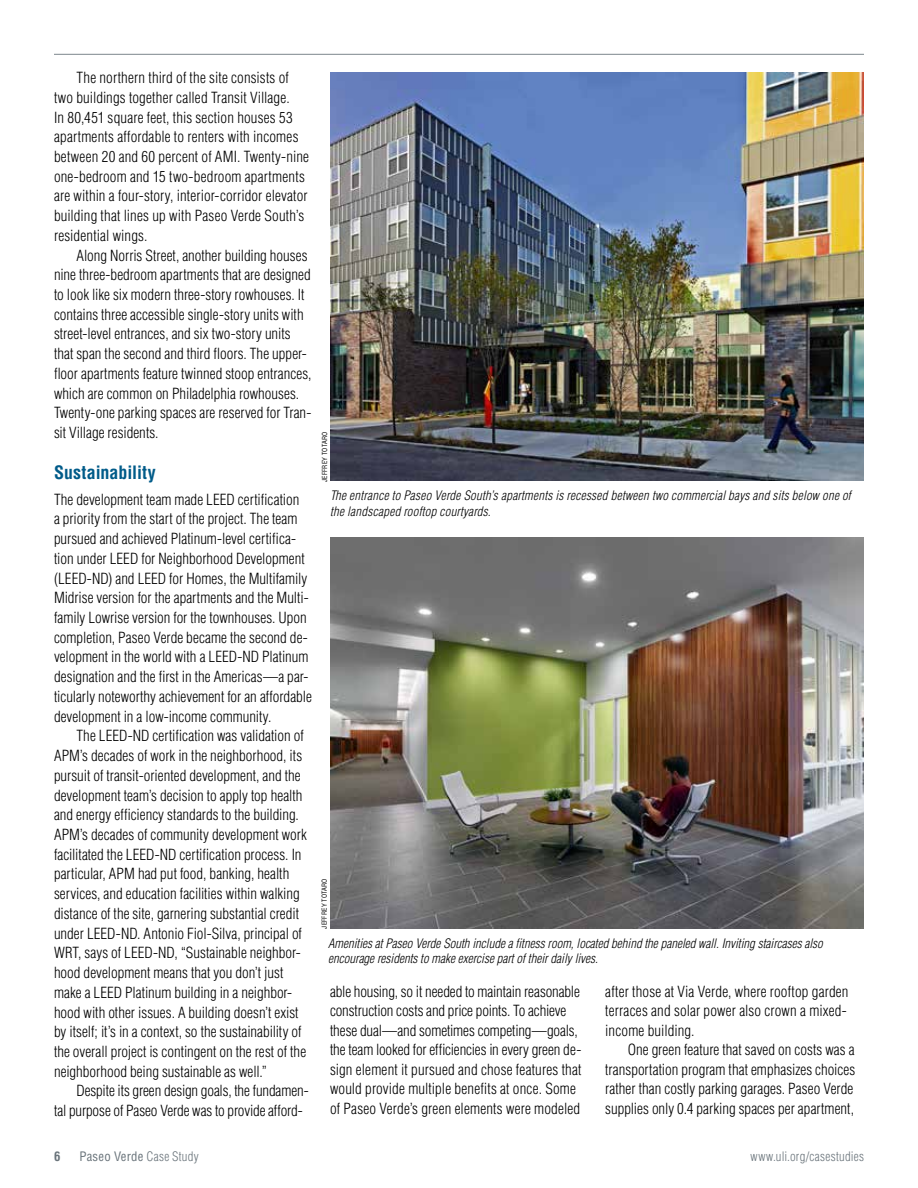
<style>
.page{position:relative;width:918px;height:1188px;background:#fff}
.page>*{position:absolute;margin:0;border:0;box-sizing:border-box;transform-origin:0 0}
.t1{font:700 condensed 18px "Helvetica LT Std";letter-spacing:.005em;color:#005b89}
.t2{font:300 condensed 15px/19.8px "Helvetica LT Std";letter-spacing:.005em;color:#000}
.t3{font:italic 300 condensed 12.75px/15.3px "Helvetica LT Std";color:#000}
.t4{font:italic 300 condensed 12.75px/15.8px "Helvetica LT Std";letter-spacing:.025em;color:#000}
.t5{font:300 condensed 12.75px "Helvetica LT Std";letter-spacing:.02em;color:#6a747b}
.t6{font:condensed 12.75px "Helvetica LT Std";letter-spacing:.02em;color:#6a747b}
.t7{font:700 condensed 12.75px "Helvetica LT Std";color:#6a747b}
.t8{font:condensed 6.75px "Helvetica LT Std";letter-spacing:.03em;color:#000}
.s1{font-weight:300}
</style>
<div class="page">
<hr style="left:54px;top:54px;width:810px;height:1px;background:#949ca1">
<img style="left:330px;top:72px;width:533px;height:409px">
<img style="left:330px;top:538px;width:534px;height:390px">
<p class="t2" style="left:54px;top:68px;width:257px;text-indent:22px">The northern third of the site consists of two buildings together called Transit Village.<br>In 80,451 square feet, this section houses 53 apartments affordable to renters with incomes between 20 and 60 percent of AMI. Twenty-nine one-bedroom and 15 two-bedroom apartments are within a four-story, interior-corridor elevator building that lines up with Paseo Verde South’s residential wings.</p>
<p class="t2" style="left:54px;top:245px;width:259px;text-indent:22px">Along Norris Street, another building houses nine three-bedroom apartments that are designed to look like six modern three-story rowhouses. It contains three accessible single-story units with street-level entrances, and six two-story units that span the second and third floors. The upper&shy;floor apartments feature twinned stoop entrances, which are common on Philadelphia rowhouses.<br>Twenty-one parking spaces are reserved for Tran&shy;sit Village residents.</p>
<p class="t1" style="left:54px;top:461px;width:103px">Sustainability</p>
<p class="t2" style="left:54px;top:489px;width:259px">The development team made LEED certification<br>a priority from the start of the project. The team pursued and achieved Platinum-level certifica&shy;tion under LEED for Neighborhood Development (LEED-ND) and LEED for Homes, the Multifamily Midrise version for the apartments and the Multi&shy;family Lowrise version for the townhouses. Upon completion, Paseo Verde became the second de&shy;velopment in the world with a LEED-ND Platinum designation and the first in the Americas—a par&shy;ticularly noteworthy achievement for an affordable development in a low-income community.</p>
<p class="t2" style="left:54px;top:726px;width:254px;text-indent:22px">The LEED-ND certification was validation of APM’s decades of work in the neighborhood, its pursuit of transit-oriented development, and the development team’s decision to apply top health and energy efficiency standards to the building.<br>APM’s decades of community development work facilitated the LEED-ND certification process. In particular, APM had put food, banking, health services, and education facilities within walking distance of the site, garnering substantial credit under LEED-ND. Antonio Fiol-Silva, principal of WRT, says of LEED-ND, “Sustainable neighbor&shy;hood development means that you don’t just make a LEED Platinum building in a neighbor&shy;hood with other issues. A building doesn’t exist by itself; it’s in a context, so the sustainability of the overall project is contingent on the rest of the neighborhood being sustainable as well.”</p>
<p class="t2" style="left:54px;top:1081px;width:256px;text-indent:22px">Despite its green design goals, the fundamen&shy;tal purpose of Paseo Verde was to provide afford-</p>
<p class="t8" style="left:320px;top:482px;width:52px;rotate:-90deg">JEFFREY TOTARO</p>
<p class="t4" style="left:330px;top:488px;width:522px">The entrance to Paseo Verde South’s apartments is recessed between two commercial bays and sits below one of the landscaped rooftop courtyards.</p>
<p class="t8" style="left:320px;top:929px;width:52px;rotate:-90deg">JEFFREY TOTARO</p>
<p class="t3" style="left:328px;top:936px;width:496px">Amenities at Paseo Verde South include a fitness room, located behind the paneled wall. Inviting staircases also encourage residents to make exercise part of their daily lives.</p>
<p class="t2" style="left:330px;top:981px;width:253px">able housing, so it needed to maintain reasonable construction costs and price points. To achieve these dual—and sometimes competing—goals, the team looked for efficiencies in every green de&shy;sign element it pursued and chose features that would provide multiple benefits at once. Some of Paseo Verde’s green elements were modeled</p>
<p class="t2" style="left:605px;top:981px;width:245px">after those at Via Verde, where rooftop garden terraces and solar power also crown a mixed&shy;income building.</p>
<p class="t2" style="left:605px;top:1040px;width:252px;text-indent:22px">One green feature that saved on costs was a transportation program that emphasizes choices rather than costly parking garages. Paseo Verde supplies only 0.4 parking spaces per apartment,</p>
<p class="t7" style="left:54px;top:1149px;width:8px">6</p>
<p class="t6" style="left:79px;top:1149px;width:121px">Paseo Verde <span class="s1">Case Study</span></p>
<p class="t5" style="left:751px;top:1149px;width:115px">www.uli.org/casestudies</p>
</div>
